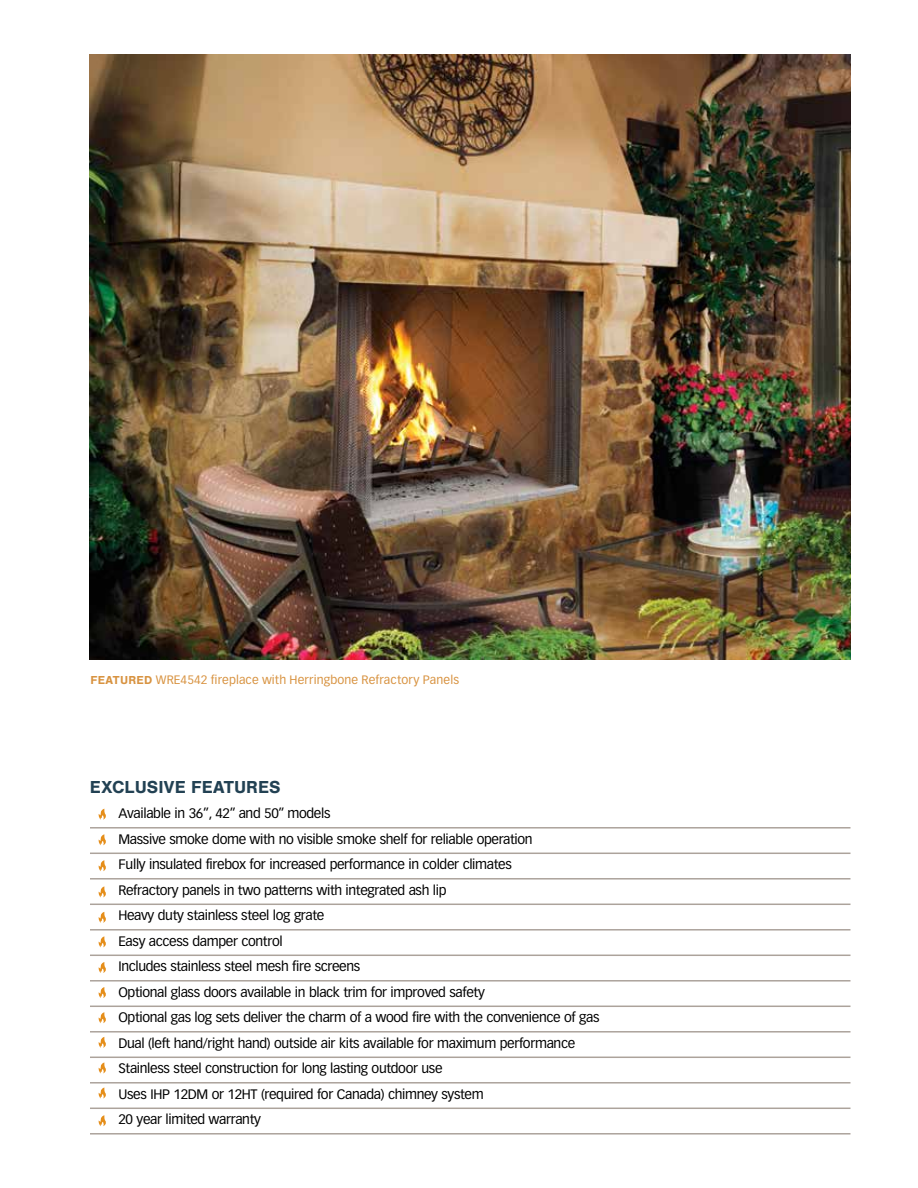
<style>
.page{position:relative;width:918px;height:1188px;background:#fff}
.page>*{position:absolute;margin:0;border:0;box-sizing:border-box;transform-origin:0 0}
.t1{font:700 18px "Nimbus San";letter-spacing:.005em;color:#224153}
.t2{font:13.5px/25.5px "Vectora LT Pro";letter-spacing:-.025em;color:#000}
.t3{font:12px "Vectora LT Pro";letter-spacing:.01em;color:#d89341}
.s1{font-family:"Nimbus San";font-weight:700}
</style>
<div class="page">
<hr style="left:90px;top:827px;width:760px;height:2px;background:#aca39b">
<hr style="left:90px;top:853px;width:760px;height:1px;background:#aca39b">
<hr style="left:90px;top:878px;width:760px;height:2px;background:#aca39b">
<hr style="left:90px;top:904px;width:760px;height:1px;background:#aca39b">
<hr style="left:90px;top:929px;width:760px;height:2px;background:#aca39b">
<hr style="left:90px;top:955px;width:760px;height:1px;background:#aca39b">
<hr style="left:90px;top:980px;width:760px;height:2px;background:#aca39b">
<hr style="left:90px;top:1006px;width:760px;height:1px;background:#aca39b">
<hr style="left:90px;top:1031px;width:760px;height:2px;background:#aca39b">
<hr style="left:90px;top:1057px;width:760px;height:1px;background:#aca39b">
<hr style="left:90px;top:1082px;width:760px;height:2px;background:#aca39b">
<hr style="left:90px;top:1108px;width:760px;height:1px;background:#aca39b">
<hr style="left:90px;top:1133px;width:760px;height:2px;background:#aca39b">
<svg style="left:98px;top:809px;width:8px;height:11px"></svg>
<svg style="left:98px;top:834px;width:8px;height:11px"></svg>
<svg style="left:98px;top:860px;width:8px;height:11px"></svg>
<svg style="left:98px;top:886px;width:8px;height:12px"></svg>
<svg style="left:98px;top:912px;width:8px;height:11px"></svg>
<svg style="left:98px;top:1012px;width:8px;height:11px"></svg>
<svg style="left:98px;top:962px;width:8px;height:11px"></svg>
<svg style="left:98px;top:1062px;width:8px;height:12px"></svg>
<svg style="left:98px;top:987px;width:8px;height:11px"></svg>
<svg style="left:98px;top:1087px;width:8px;height:12px"></svg>
<svg style="left:98px;top:1115px;width:8px;height:11px"></svg>
<svg style="left:98px;top:936px;width:8px;height:11px"></svg>
<svg style="left:98px;top:1037px;width:8px;height:11px"></svg>
<img style="left:90px;top:54px;width:760px;height:606px">
<p class="t3" style="left:91px;top:673px;width:370px"><span class="s1">FEATURED</span> WRE4542 fireplace with Herringbone Refractory Panels</p>
<h1 class="t1" style="left:90px;top:776px;width:192px">EXCLUSIVE FEATURES</h1>
<p class="t2" style="left:118px;top:801px;width:483px">Available in 36”, 42” and 50” models<br>Massive smoke dome with no visible smoke shelf for reliable operation<br>Fully insulated firebox for increased performance in colder climates<br>Refractory panels in two patterns with integrated ash lip<br>Heavy duty stainless steel log grate<br>Easy access damper control<br>Includes stainless steel mesh fire screens<br>Optional glass doors available in black trim for improved safety<br>Optional gas log sets deliver the charm of a wood fire with the convenience of gas Dual (left hand/right hand) outside air kits available for maximum performance Stainless steel construction for long lasting outdoor use<br>Uses IHP 12DM or 12HT (required for Canada) chimney system<br>20 year limited warranty</p>
</div>
